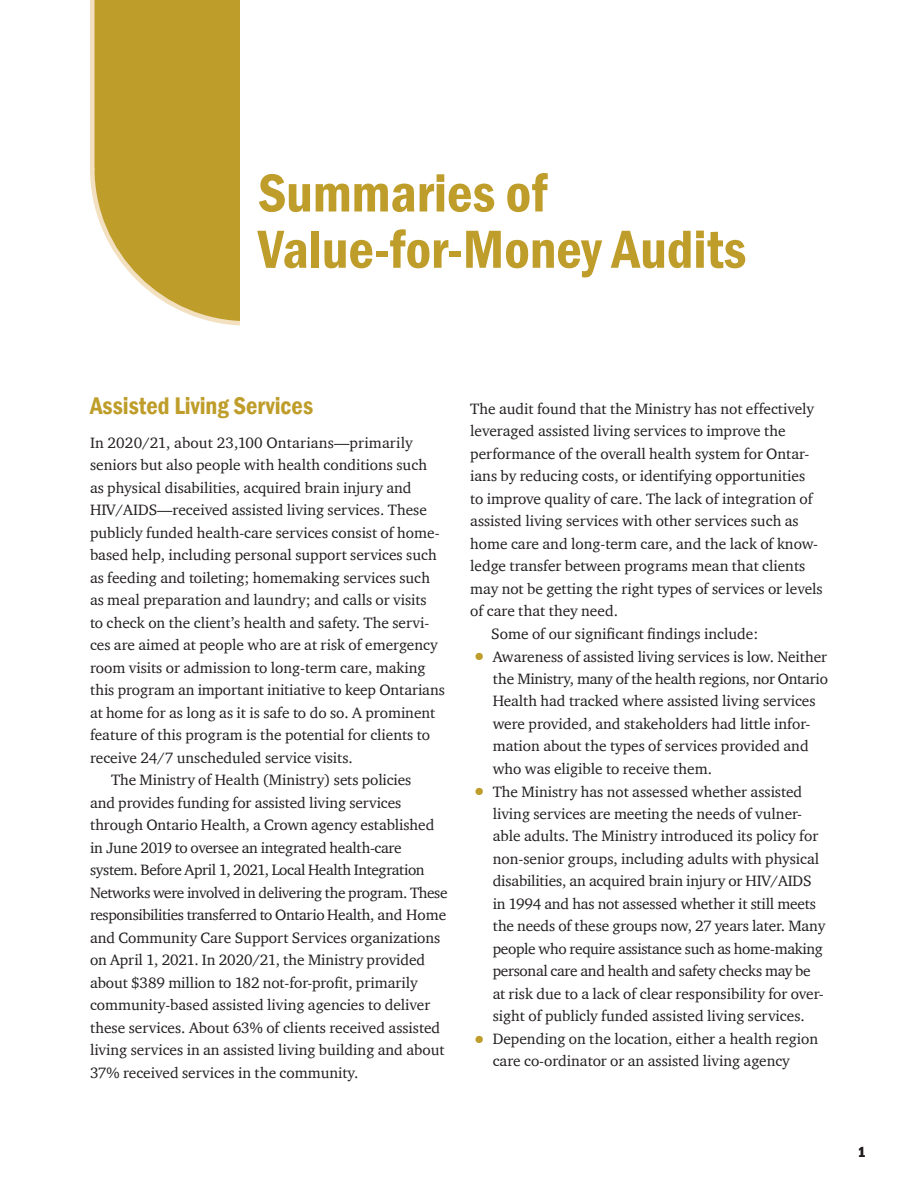
<style>
.page{position:relative;width:918px;height:1188px;background:#fff}
.page>*{position:absolute;margin:0;border:0;box-sizing:border-box;transform-origin:0 0}
.t1{font:600 condensed 55.5px/56.2px "Franklin Gothic";color:#be9d2a}
.t2{font:600 condensed 24.75px "Franklin Gothic";color:#be9d2a}
.t3{font:15.3px/22.5px "Charter ITC";color:#231f20}
.t4{font:15.3px "Charter ITC";letter-spacing:-.025em;color:#231f20}
.t5{font:15.3px "Charter ITC";letter-spacing:-.02em;color:#231f20}
.t6{font:600 condensed 15px "Franklin Gothic";color:#231f20}
.s1{font-size:25.5px;color:#be9d2a}
</style>
<div class="page">
<svg style="left:90px;top:167px;width:150px;height:159px"></svg>
<div style="left:90px;top:0;width:150px;height:167px;background:#be9d2a"></div>
<hr style="left:90px;top:0;width:4px;height:171px;background:#f2e0c0">
<h1 class="t1" style="left:258px;top:164px;width:490px">Summaries of<br>Value-for-Money Audits</h1>
<h2 class="t2" style="left:90px;top:389px;width:225px">Assisted Living Services</h2>
<p class="t3" style="left:90px;top:431px;width:324px">In 2020/21, about 23,100 Ontarians—primarily</p>
<p class="t3" style="left:90px;top:453px;width:339px">seniors but also people with health conditions such</p>
<p class="t3" style="left:90px;top:476px;width:323px">as physical disabilities, acquired brain injury and</p>
<p class="t3" style="left:90px;top:498px;width:338px">HIV/AIDS—received assisted living services. These</p>
<p class="t3" style="left:90px;top:521px;width:351px">publicly funded health-care services consist of home-</p>
<p class="t3" style="left:90px;top:543px;width:348px">based help, including personal support services such</p>
<p class="t3" style="left:90px;top:566px;width:342px">as feeding and toileting; homemaking services such</p>
<p class="t3" style="left:90px;top:588px;width:338px">as meal preparation and laundry; and calls or visits</p>
<p class="t3" style="left:90px;top:611px;width:341px">to check on the client’s health and safety. The servi-</p>
<p class="t3" style="left:90px;top:633px;width:349px">ces are aimed at people who are at risk of emergency</p>
<p class="t3" style="left:90px;top:656px;width:337px">room visits or admission to long-term care, making</p>
<p class="t3" style="left:90px;top:678px;width:356px">this program an important initiative to keep Ontarians</p>
<p class="t3" style="left:90px;top:701px;width:347px">at home for as long as it is safe to do so. A prominent</p>
<p class="t3" style="left:90px;top:723px;width:342px">feature of this program is the potential for clients to</p>
<p class="t3" style="left:90px;top:746px;width:264px">receive 24/7 unscheduled service visits.</p>
<p class="t3" style="left:111px;top:768px;width:302px">The Ministry of Health (Ministry) sets policies</p>
<p class="t3" style="left:90px;top:791px;width:313px">and provides funding for assisted living services</p>
<p class="t3" style="left:90px;top:813px;width:346px">through Ontario Health, a Crown agency established</p>
<p class="t5" style="left:90px;top:838px;width:313px">in June 2019 to oversee an integrated health-care</p>
<p class="t4" style="left:90px;top:860px;width:336px">system. Before April 1, 2021, Local Health Integration</p>
<p class="t4" style="left:90px;top:883px;width:359px">Networks were involved in delivering the program. These</p>
<p class="t4" style="left:90px;top:905px;width:358px">responsibilities transferred to Ontario Health, and Home</p>
<p class="t3" style="left:90px;top:926px;width:352px">and Community Care Support Services organizations</p>
<p class="t3" style="left:90px;top:948px;width:337px">on April 1, 2021. In 2020/21, the Ministry provided</p>
<p class="t3" style="left:90px;top:971px;width:329px">about $389 million to 182 not-for-profit, primarily</p>
<p class="t3" style="left:90px;top:993px;width:342px">community-based assisted living agencies to deliver</p>
<p class="t3" style="left:90px;top:1016px;width:352px">these services. About 63% of clients received assisted</p>
<p class="t3" style="left:90px;top:1038px;width:356px">living services in an assisted living building and about</p>
<p class="t3" style="left:90px;top:1061px;width:270px">37% received services in the community.</p>
<p class="t3" style="left:470px;top:397px;width:345px">The audit found that the Ministry has not effectively</p>
<p class="t3" style="left:470px;top:419px;width:317px">leveraged assisted living services to improve the</p>
<p class="t3" style="left:470px;top:442px;width:341px">performance of the overall health system for Ontar-</p>
<p class="t3" style="left:470px;top:464px;width:336px">ians by reducing costs, or identifying opportunities</p>
<p class="t3" style="left:470px;top:487px;width:344px">to improve quality of care. The lack of integration of</p>
<p class="t3" style="left:470px;top:509px;width:330px">assisted living services with other services such as</p>
<p class="t3" style="left:470px;top:532px;width:349px">home care and long-term care, and the lack of know-</p>
<p class="t3" style="left:470px;top:554px;width:337px">ledge transfer between programs mean that clients</p>
<p class="t3" style="left:470px;top:577px;width:354px">may not be getting the right types of services or levels</p>
<p class="t3" style="left:470px;top:599px;width:149px">of care that they need.</p>
<p class="t3" style="left:491px;top:622px;width:269px">Some of our significant findings include:</p>
<p class="t3" style="left:493px;top:645px;width:337px;text-indent:-21px"><span class="s1">•</span> Awareness of assisted living services is low. Neither the Ministry, many of the health regions, nor Ontario Health had tracked where assisted living services were provided, and stakeholders had little infor&shy;mation about the types of services provided and who was eligible to receive them.</p>
<p class="t3" style="left:493px;top:780px;width:334px;text-indent:-21px"><span class="s1">•</span> The Ministry has not assessed whether assisted living services are meeting the needs of vulner&shy;able adults. The Ministry introduced its policy for non-senior groups, including adults with physical disabilities, an acquired brain injury or HIV/AIDS in 1994 and has not assessed whether it still meets the needs of these groups now, 27 years later. Many people who require assistance such as home-making personal care and health and safety checks may be at risk due to a lack of clear responsibility for over&shy;sight of publicly funded assisted living services.</p>
<p class="t3" style="left:472px;top:1027px;width:348px;text-align:center"><span class="s1">•</span> Depending on the location, either a health region care co-ordinator or an assisted living agency</p>
<p class="t6" style="left:858px;top:1141px;width:9px">1</p>
</div>
